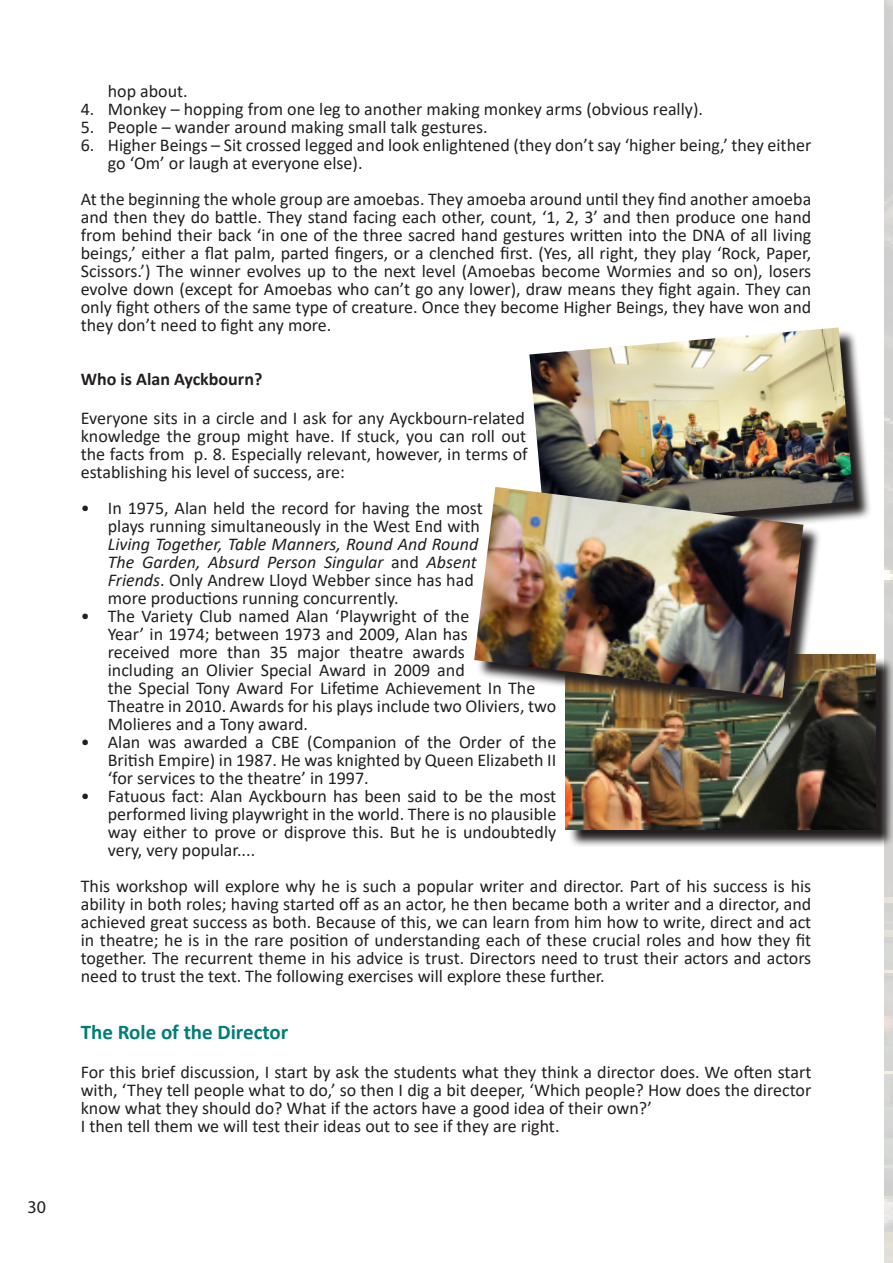
<style>
.page{position:relative;width:893px;height:1263px;background:#fff}
.page>*{position:absolute;margin:0;border:0;box-sizing:border-box;transform-origin:0 0}
.Body_header_style{font:700 21px "Calibri";color:#007d78}
.Body_text{font:18px/18px "Calibri";color:#231f20;text-align:justify}
.Minor_body_heading{font:700 18px "Calibri";color:#231f20}
.t1{font:18px "Myriad Pro";color:#231f20}
.s1{font-style:italic}
</style>
<div class="page">
<svg style="left:854px;top:337px;width:16px;height:182px"></svg>
<img style="left:529px;top:327px;width:325px;height:195px">
<svg style="left:568px;top:659px;width:316px;height:187px;background:#676363"></svg>
<img style="left:565px;top:655px;width:311px;height:174px">
<img style="left:565px;top:490px;width:256px;height:226px">
<img style="left:474px;top:487px;width:329px;height:211px">
<img style="left:884px;top:0;width:9px;height:1263px">
<p class="t1" style="left:28px;top:1196px;width:20px">30</p>
<p class="Body_text" style="left:108px;top:82px;width:82px">hop about.</p>
<p class="Body_text" style="left:81px;top:100px;width:624px">4. Monkey – hopping from one leg to another making monkey arms (obvious really).</p>
<p class="Body_text" style="left:81px;top:118px;width:408px">5. People – wander around making small talk gestures.</p>
<p class="Body_text" style="left:108px;top:136px;width:705px;text-indent:-27px">6. Higher Beings – Sit crossed legged and look enlightened (they don’t say ‘higher being,’ they either go ‘Om’ or laugh at everyone else).</p>
<p class="Body_text" style="left:81px;top:190px;width:732px">At the beginning the whole group are amoebas. They amoeba around until they find another amoeba and then they do battle. They stand facing each other, count, ‘1, 2, 3’ and then produce one hand from behind their back ‘in one of the three sacred hand gestures written into the DNA of all living beings,’ either a flat palm, parted fingers, or a clenched first. (Yes, all right, they play ‘Rock, Paper, Scissors.’) The winner evolves up to the next level (Amoebas become Wormies and so on), losers evolve down (except for Amoebas who can’t go any lower), draw means they fight again. They can only fight others of the same type of creature. Once they become Higher Beings, they have won and they don’t need to fight any more.</p>
<p class="Minor_body_heading" style="left:81px;top:366px;width:183px">Who is Alan Ayckbourn?</p>
<p class="Body_text" style="left:81px;top:409px;width:448px;text-align:left">Everyone sits in a circle and I ask for any Ayckbourn-related knowledge the group might have. If stuck, you can roll out the facts from p. 8. Especially relevant, however, in terms of establishing his level of success, are:</p>
<p class="Body_text" style="left:108px;top:499px;width:376px;text-align:left;text-indent:-27px">• In 1975, Alan held the record for having the most plays running simultaneously in the West End with <span class="s1">Living Together, Table Manners, Round And Round The Garden, Absurd Person Singular</span> and <span class="s1">Absent Friends</span>. Only Andrew Lloyd Webber since has had more productions running concurrently.</p>
<p class="Body_text" style="left:108px;top:607px;width:450px;text-align:left;text-indent:-27px">• The Variety Club named Alan ‘Playwright of the<br>Year’ in 1974; between 1973 and 2009, Alan has<br>received more than 35 major theatre awards<br>including an Olivier Special Award in 2009 and<br>the Special Tony Award For Lifetime Achievement In The Theatre in 2010. Awards for his plays include two Oliviers, two Molieres and a Tony award.</p>
<p class="Body_text" style="left:108px;top:733px;width:450px;text-indent:-27px">• Alan was awarded a CBE (Companion of the Order of the British Empire) in 1987. He was knighted by Queen Elizabeth II ‘for services to the theatre’ in 1997.</p>
<p class="Body_text" style="left:108px;top:787px;width:450px;text-indent:-27px">• Fatuous fact: Alan Ayckbourn has been said to be the most performed living playwright in the world. There is no plausible way either to prove or disprove this. But he is undoubtedly very, very popular....</p>
<p class="Body_text" style="left:81px;top:877px;width:732px">This workshop will explore why he is such a popular writer and director. Part of his success is his ability in both roles; having started off as an actor, he then became both a writer and a director, and achieved great success as both. Because of this, we can learn from him how to write, direct and act in theatre; he is in the rare position of understanding each of these crucial roles and how they fit together. The recurrent theme in his advice is trust. Directors need to trust their actors and actors need to trust the text. The following exercises will explore these further.</p>
<p class="Body_header_style" style="left:81px;top:1017px;width:209px">The Role of the Director</p>
<p class="Body_text" style="left:81px;top:1063px;width:732px">For this brief discussion, I start by ask the students what they think a director does. We often start with, ‘They tell people what to do,’ so then I dig a bit deeper, ‘Which people? How does the director know what they should do? What if the actors have a good idea of their own?’</p>
<p class="Body_text" style="left:81px;top:1117px;width:480px">I then tell them we will test their ideas out to see if they are right.</p>
</div>
